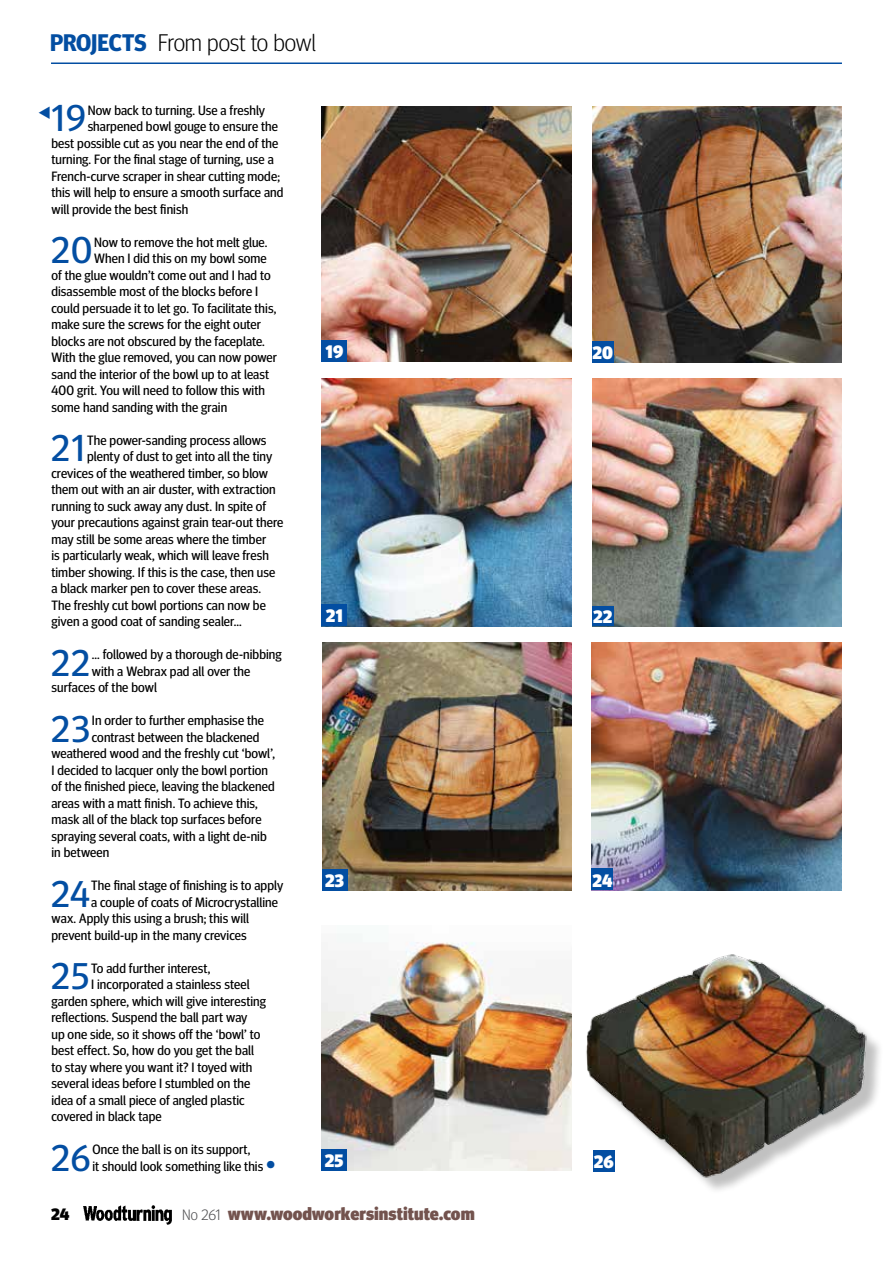
<style>
.page{position:relative;width:893px;height:1263px;background:#fff}
.page>*{position:absolute;margin:0;border:0;box-sizing:border-box;transform-origin:0 0}
.t1{font:37.2px "Meta Headline";letter-spacing:.04em;color:#034ea2}
.t2{font:300 24px "Meta Headline";letter-spacing:-.01em;color:#000}
.t3{font:900 18px "Meta Headline";letter-spacing:.005em;color:#73534e}
.t4{font:900 18px "Meta Headline";color:#fff}
.t5{font:900 16.5px "Meta Headline";color:#000}
.t6{font:13.5px/16.5px "Meta Headline";letter-spacing:.005em;color:#000}
.s1{font-weight:700;color:#034ea2}
.s2{font-weight:900;font-size:21px;color:#034ea2}
.s3{font-weight:300;font-size:15px;color:#4d4d4f}
</style>
<div class="page">
<img style="left:83px;top:1205px;width:89px;height:20px">
<img style="left:322px;top:106px;width:249px;height:256px">
<div style="left:322px;top:341px;width:25px;height:21px;background:#034ea2"></div>
<img style="left:592px;top:379px;width:250px;height:247px">
<div style="left:592px;top:606px;width:21px;height:20px;background:#034ea2"></div>
<hr style="left:51px;top:62px;width:791px;height:2px;background:#034ea2">
<img style="left:592px;top:642px;width:250px;height:248px">
<div style="left:592px;top:869px;width:21px;height:21px;background:#034ea2"></div>
<img style="left:321px;top:934px;width:212px;height:237px">
<div style="left:321px;top:1149px;width:26px;height:21px;background:#034ea2"></div>
<img style="left:533px;top:954px;width:347px;height:236px">
<img style="left:592px;top:106px;width:250px;height:257px">
<div style="left:592px;top:341px;width:21px;height:22px;background:#034ea2"></div>
<img style="left:322px;top:379px;width:250px;height:247px">
<div style="left:322px;top:604px;width:25px;height:22px;background:#034ea2"></div>
<img style="left:322px;top:643px;width:250px;height:247px">
<div style="left:322px;top:869px;width:25px;height:21px;background:#034ea2"></div>
<h2 class="t2" style="left:50px;top:28px;width:267px"><span class="s1">PROJECTS</span> From post to bowl</h2>
<h1 class="t1" style="left:38px;top:96px;width:49px">▼19</h1>
<p class="t6" style="left:88px;top:101px;width:179px">Now back to turning. Use a freshly</p>
<p class="t6" style="left:88px;top:118px;width:192px">sharpened bowl gouge to ensure the</p>
<p class="t6" style="left:51px;top:134px;width:228px">best possible cut as you near the end of the</p>
<p class="t6" style="left:51px;top:151px;width:224px">turning. For the final stage of turning, use a</p>
<p class="t6" style="left:51px;top:167px;width:230px">French-curve scraper in shear cutting mode;</p>
<p class="t6" style="left:51px;top:184px;width:234px">this will help to ensure a smooth surface and</p>
<p class="t6" style="left:51px;top:200px;width:138px">will provide the best finish</p>
<h1 class="t1" style="left:51px;top:228px;width:42px">20</h1>
<p class="t6" style="left:94px;top:233px;width:175px">Now to remove the hot melt glue.</p>
<p class="t6" style="left:94px;top:250px;width:174px">When I did this on my bowl some</p>
<p class="t6" style="left:51px;top:266px;width:221px">of the glue wouldn’t come out and I had to</p>
<p class="t6" style="left:51px;top:283px;width:208px">disassemble most of the blocks before I</p>
<p class="t6" style="left:51px;top:299px;width:226px">could persuade it to let go. To facilitate this,</p>
<p class="t6" style="left:51px;top:316px;width:211px">make sure the screws for the eight outer</p>
<p class="t6" style="left:51px;top:332px;width:215px">blocks are not obscured by the faceplate.</p>
<p class="t6" style="left:51px;top:349px;width:227px">With the glue removed, you can now power</p>
<p class="t6" style="left:51px;top:365px;width:219px">sand the interior of the bowl up to at least</p>
<p class="t6" style="left:51px;top:382px;width:215px">400 grit. You will need to follow this with</p>
<p class="t6" style="left:51px;top:398px;width:177px">some hand sanding with the grain</p>
<h1 class="t1" style="left:51px;top:426px;width:35px">21</h1>
<p class="t6" style="left:87px;top:431px;width:181px">The power-sanding process allows</p>
<p class="t6" style="left:87px;top:448px;width:187px">plenty of dust to get into all the tiny</p>
<p class="t6" style="left:51px;top:464px;width:218px">crevices of the weathered timber, so blow</p>
<p class="t6" style="left:51px;top:481px;width:226px">them out with an air duster, with extraction</p>
<p class="t6" style="left:51px;top:497px;width:216px">running to suck away any dust. In spite of</p>
<p class="t6" style="left:51px;top:514px;width:234px">your precautions against grain tear-out there</p>
<p class="t6" style="left:51px;top:530px;width:216px">may still be some areas where the timber</p>
<p class="t6" style="left:51px;top:547px;width:219px">is particularly weak, which will leave fresh</p>
<p class="t6" style="left:51px;top:563px;width:225px">timber showing. If this is the case, then use</p>
<p class="t6" style="left:51px;top:580px;width:211px">a black marker pen to cover these areas.</p>
<p class="t6" style="left:51px;top:596px;width:216px">The freshly cut bowl portions can now be</p>
<p class="t6" style="left:51px;top:613px;width:192px">given a good coat of sanding sealer...</p>
<h1 class="t1" style="left:51px;top:641px;width:40px">22</h1>
<p class="t6" style="left:92px;top:646px;width:191px">… followed by a thorough de-nibbing</p>
<p class="t6" style="left:92px;top:662px;width:160px">with a Webrax pad all over the</p>
<p class="t6" style="left:51px;top:679px;width:107px">surfaces of the bowl</p>
<h1 class="t1" style="left:51px;top:707px;width:40px">23</h1>
<p class="t6" style="left:92px;top:712px;width:174px">In order to further emphasise the</p>
<p class="t6" style="left:92px;top:728px;width:169px">contrast between the blackened</p>
<p class="t6" style="left:51px;top:745px;width:225px">weathered wood and the freshly cut ‘bowl’,</p>
<p class="t6" style="left:51px;top:761px;width:218px">I decided to lacquer only the bowl portion</p>
<p class="t6" style="left:51px;top:778px;width:225px">of the finished piece, leaving the blackened</p>
<p class="t6" style="left:51px;top:794px;width:208px">areas with a matt finish. To achieve this,</p>
<p class="t6" style="left:51px;top:811px;width:212px">mask all of the black top surfaces before</p>
<p class="t6" style="left:51px;top:827px;width:217px">spraying several coats, with a light de-nib</p>
<p class="t6" style="left:51px;top:844px;width:59px">in between</p>
<h1 class="t1" style="left:51px;top:872px;width:39px">24</h1>
<p class="t6" style="left:91px;top:877px;width:193px">The final stage of finishing is to apply</p>
<p class="t6" style="left:91px;top:893px;width:188px">a couple of coats of Microcrystalline</p>
<p class="t6" style="left:51px;top:910px;width:199px">wax. Apply this using a brush; this will</p>
<p class="t6" style="left:51px;top:926px;width:197px">prevent build-up in the many crevices</p>
<h1 class="t1" style="left:51px;top:954px;width:39px">25</h1>
<p class="t6" style="left:91px;top:959px;width:121px">To add further interest,</p>
<p class="t6" style="left:91px;top:976px;width:160px">I incorporated a stainless steel</p>
<p class="t6" style="left:51px;top:992px;width:216px">garden sphere, which will give interesting</p>
<p class="t6" style="left:51px;top:1009px;width:197px">reflections. Suspend the ball part way</p>
<p class="t6" style="left:51px;top:1025px;width:211px">up one side, so it shows off the ‘bowl’ to</p>
<p class="t6" style="left:51px;top:1042px;width:204px">best effect. So, how do you get the ball</p>
<p class="t6" style="left:51px;top:1058px;width:202px">to stay where you want it? I toyed with</p>
<p class="t6" style="left:51px;top:1075px;width:200px">several ideas before I stumbled on the</p>
<p class="t6" style="left:51px;top:1091px;width:195px">idea of a small piece of angled plastic</p>
<p class="t6" style="left:51px;top:1108px;width:112px">covered in black tape</p>
<h1 class="t1" style="left:51px;top:1136px;width:41px">26</h1>
<p class="t6" style="left:92px;top:1141px;width:185px">Once the ball is on its support,<br>it should look something like this <span class="s2">•</span></p>
<h3 class="t4" style="left:325px;top:341px;width:19px">19</h3>
<h3 class="t4" style="left:592px;top:342px;width:22px">20</h3>
<h3 class="t4" style="left:326px;top:605px;width:19px">21</h3>
<h3 class="t4" style="left:593px;top:606px;width:21px">22</h3>
<h3 class="t4" style="left:325px;top:870px;width:20px">23</h3>
<h3 class="t4" style="left:592px;top:869px;width:22px">24</h3>
<h3 class="t4" style="left:325px;top:1150px;width:20px">25</h3>
<h3 class="t4" style="left:594px;top:1151px;width:21px">26</h3>
<p class="t5" style="left:51px;top:1204px;width:20px">24</p>
<h3 class="t3" style="left:182px;top:1203px;width:294px"><span class="s3">No 261</span> www.woodworkersinstitute.com</h3>
</div>
